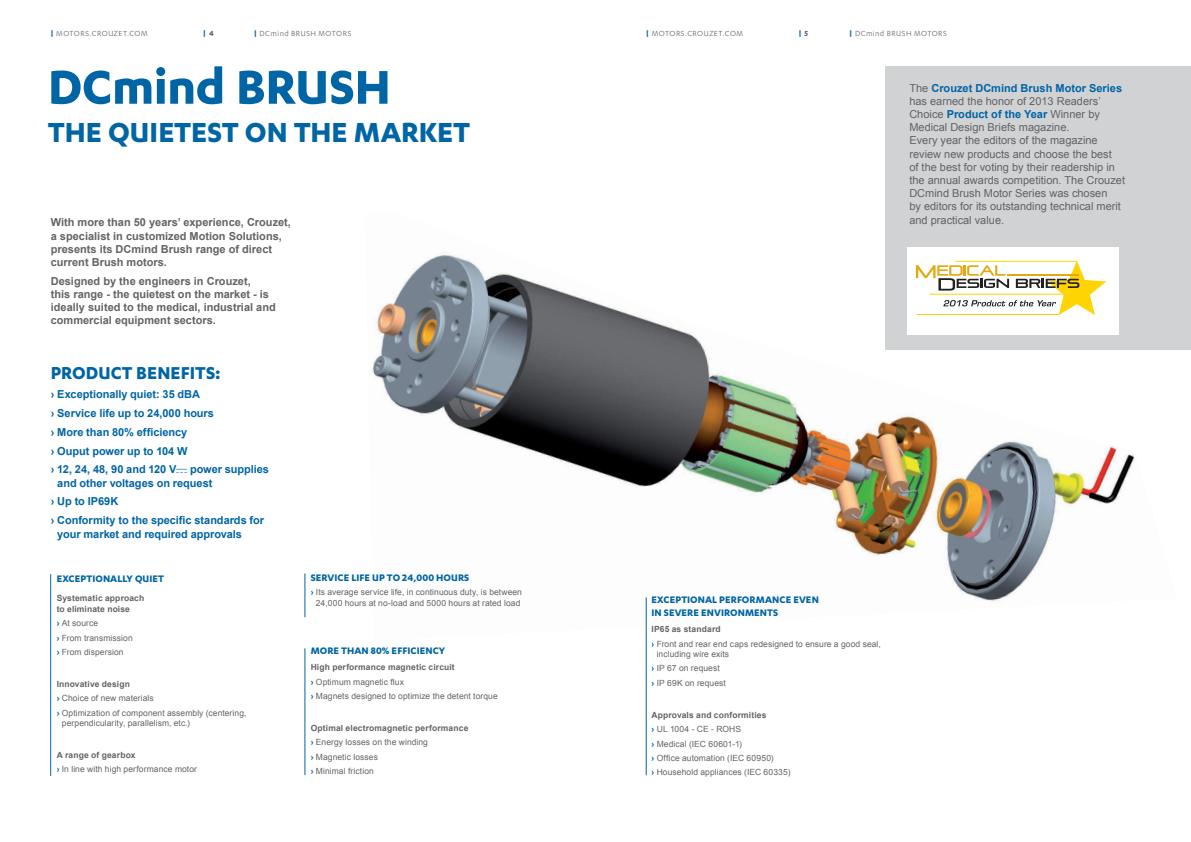
<style>
.page{position:relative;width:1191px;height:842px;background:#fff}
.page>*{position:absolute;margin:0;border:0;box-sizing:border-box;transform-origin:0 0}
.t1{font:700 55px "Karbon";letter-spacing:-.01em;color:#0065a4}
.t2{font:700 32px "Karbon";color:#0065a4}
.t3{font:700 20px "Karbon";letter-spacing:.005em;color:#0065a4}
.t4{font:11px/13.2px "Arial";color:#626366}
.t5{font:700 11px/13.2px "Arial";color:#626366}
.t6{font:700 11px/18.9px "Arial";letter-spacing:-.005em;color:#0065a4}
.t7{font:700 11px/13px "Karbon";letter-spacing:.01em;color:#0065a4}
.t8{font:8.5px/14.4px "Arial";letter-spacing:.01em;color:#626366}
.t9{font:8.5px "Karbon";letter-spacing:.06em;color:#626366}
.t10{font:700 8.5px/10.2px "Arial";letter-spacing:.015em;color:#626366}
.t11{font:700 8.5px "Karbon";color:#0065a4}
.s1{font-weight:700;color:#0065a4}
.s2{color:#626366}
.s3{font-family:"Graph Sch";font-weight:400}
.s4{font-weight:700}
</style>
<div class="page">
<img style="left:372px;top:254px;width:763px;height:387px">
<div style="left:885px;top:66px;width:306px;height:284px;background:#d1d2d4"></div>
<hr style="left:50px;top:574px;width:1px;height:202px;background:#0065a4">
<hr style="left:304px;top:573px;width:1px;height:44px;background:#0065a4">
<hr style="left:646px;top:597px;width:1px;height:178px;background:#0065a4">
<hr style="left:304px;top:648px;width:1px;height:127px;background:#0065a4">
<div style="left:907px;top:247px;width:211px;height:87px;background:#fff"></div>
<svg style="left:916px;top:261px;width:190px;height:54px"></svg>
<p class="t9" style="left:51px;top:28px;width:98px"><span class="s1">|</span> MOTORS.CROUZET.COM</p>
<p class="t11" style="left:203px;top:30px;width:12px">| <span class="s2">4</span></p>
<p class="t9" style="left:254px;top:28px;width:99px"><span class="s1">|</span> DCmind BRUSH MOTORS</p>
<p class="t9" style="left:646px;top:28px;width:98px"><span class="s1">|</span> MOTORS.CROUZET.COM</p>
<p class="t11" style="left:798px;top:30px;width:11px">| <span class="s2">5</span></p>
<p class="t9" style="left:849px;top:28px;width:99px"><span class="s1">|</span> DCmind BRUSH MOTORS</p>
<h1 class="t1" style="left:48px;top:66px;width:344px">DCmind BRUSH</h1>
<h2 class="t2" style="left:48px;top:120px;width:424px">THE QUIETEST ON THE MARKET</h2>
<p class="t5" style="left:51px;top:217px;width:242px">With more than 50 years’ experience, Crouzet, a specialist in customized Motion Solutions, presents its DCmind Brush range of direct current Brush motors.</p>
<p class="t5" style="left:51px;top:275px;width:226px">Designed by the engineers in Crouzet,<br>this range - the quietest on the market - is ideally suited to the medical, industrial and commercial equipment sectors.</p>
<h3 class="t3" style="left:51px;top:365px;width:171px">PRODUCT BENEFITS:</h3>
<p class="t6" style="left:51px;top:386px;width:220px">› Exceptionally quiet: 35 dBA<br>› Service life up to 24,000 hours<br>› More than 80% ef昀椀ciency<br>› Ouput power up to 104 W<br>› 12, 24, 48, 90 and 120 V<span class="s3">c</span> power supplies</p>
<p class="t6" style="left:51px;top:474px;width:215px;text-indent:7px">and other voltages on request<br>› Up to IP69K<br>› Conformity to the speci昀椀c standards for</p>
<p class="t6" style="left:57px;top:525px;width:186px">your market and required approvals</p>
<p class="t7" style="left:57px;top:572px;width:109px">EXCEPTIONALLY QUIET</p>
<p class="t10" style="left:57px;top:594px;width:89px">Systematic approach to eliminate noise</p>
<p class="t8" style="left:57px;top:617px;width:78px"><span class="s1">›</span> At source<br><span class="s1">›</span> From transmission <span class="s1">›</span> From dispersion</p>
<p class="t8" style="left:57px;top:677px;width:191px"><span class="s4">Innovative design<br></span><span class="s1">›</span> Choice of new materials<br><span class="s1">›</span> Optimization of component assembly (centering,</p>
<p class="t8" style="left:62px;top:716px;width:130px">perpendicularity, parallelism, etc.)</p>
<p class="t8" style="left:57px;top:748px;width:142px"><span class="s4">A range of gearbox<br></span><span class="s1">›</span> In line with high performance motor</p>
<p class="t7" style="left:311px;top:572px;width:160px">SERVICE LIFE UP TO 24,000 HOURS</p>
<p class="t8" style="left:311px;top:588px;width:213px;line-height:10.2px;text-align:center"><span class="s1">›</span> Its average service life, in continuous duty, is between<br>24,000 hours at no-load and 5000 hours at rated load</p>
<p class="t7" style="left:311px;top:645px;width:136px">MORE THAN 80% EFFICIENCY</p>
<p class="t8" style="left:311px;top:660px;width:188px"><span class="s4">High performance magnetic circuit<br></span><span class="s1">›</span> Optimum magnetic 昀氀ux<br><span class="s1">›</span> Magnets designed to optimize the detent torque</p>
<p class="t8" style="left:311px;top:721px;width:159px"><span class="s4">Optimal electromagnetic performance </span><span class="s1">›</span> Energy losses on the winding<br><span class="s1">›</span> Magnetic losses<br><span class="s1">›</span> Minimal friction</p>
<p class="t4" style="left:909px;top:82px;width:217px">The <span class="s1">Crouzet DCmind Brush Motor Series </span>has earned the honor of 2013 Readers’ Choice <span class="s1">Product of the Year</span> Winner by Medical Design Briefs magazine.<br>Every year the editors of the magazine review new products and choose the best<br>of the best for voting by their readership in the annual awards competition. The Crouzet DCmind Brush Motor Series was chosen<br>by editors for its outstanding technical merit and practical value.</p>
<p class="t7" style="left:651px;top:594px;width:169px">EXCEPTIONAL PERFORMANCE EVEN<br>IN SEVERE ENVIRONMENTS</p>
<p class="t8" style="left:651px;top:623px;width:231px"><span class="s4">IP65 as standard<br></span><span class="s1">›</span> Front and rear end caps redesigned to ensure a good seal,</p>
<p class="t8" style="left:651px;top:647px;width:79px;text-indent:5px">including wire exits <span class="s1">›</span> IP 67 on request<br><span class="s1">›</span> IP 69K on request</p>
<p class="t8" style="left:651px;top:708px;width:141px"><span class="s4">Approvals and conformities<br></span><span class="s1">›</span> UL 1004 - CE - ROHS<br><span class="s1">›</span> Medical (IEC 60601-1)<br><span class="s1">›</span> Of昀椀ce automation (IEC 60950)<br><span class="s1">›</span> Household appliances (IEC 60335)</p>
</div>
